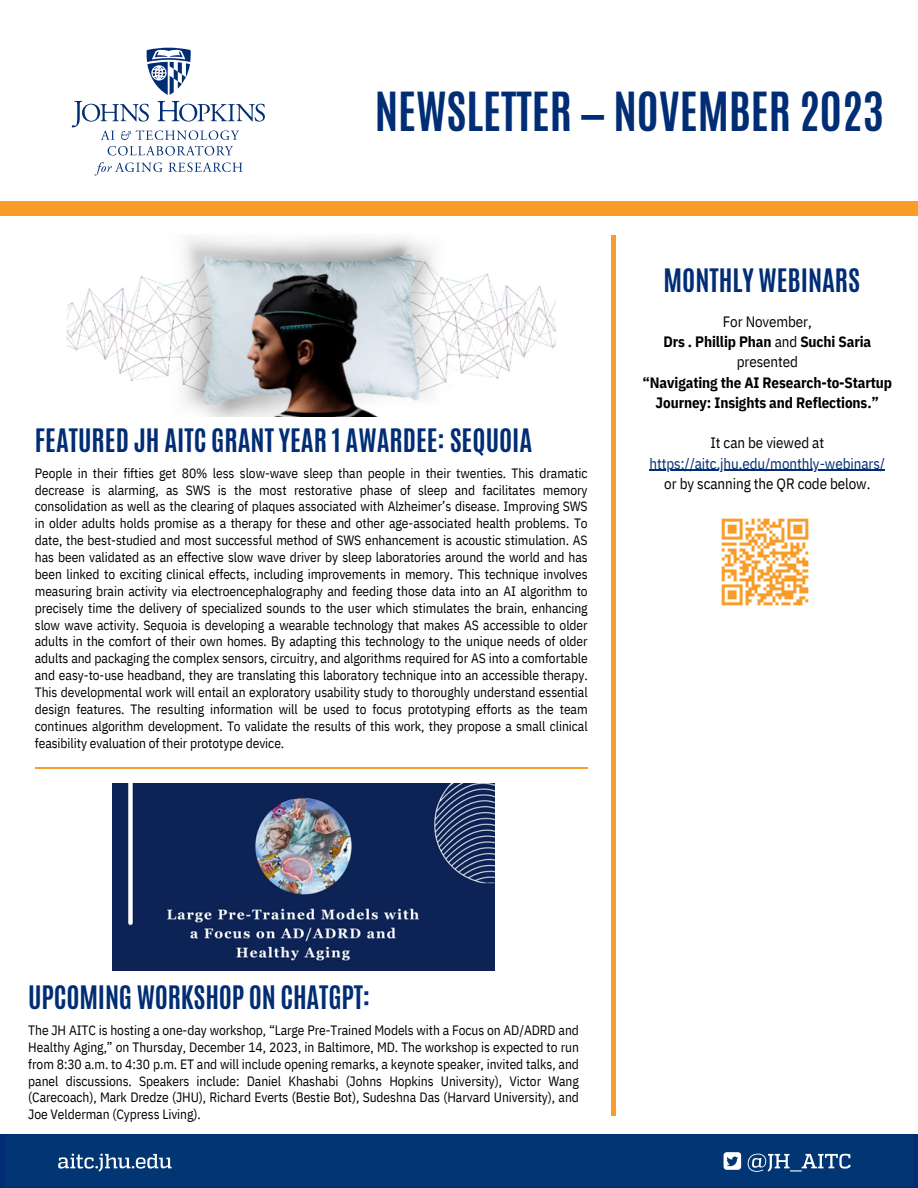
<style>
.page{position:relative;width:918px;height:1188px;background:#fff}
.page>*{position:absolute;margin:0;border:0;box-sizing:border-box;transform-origin:0 0}
.t1{font:700 45px "Antonio";color:#002d74}
.t2{font:700 27px "Antonio";color:#002d74}
.t3{font:700 15px/20.2px "IBM Plex Sans Cond";letter-spacing:-.005em;color:#000;text-align:center}
.t4{font:15px/20.2px "IBM Plex Sans Cond";letter-spacing:-.005em;color:#002d74;text-align:center}
.t5{font:15px "IBM Plex Sans Cond";letter-spacing:-.005em;color:#000}
.t6{font:13.5px/16.8px "IBM Plex Sans Cond";letter-spacing:-.005em;color:#000;text-align:justify}
.s1{font-weight:400}
.s2{color:#000}
</style>
<div class="page">
<hr style="left:35px;top:767px;width:552px;height:1px;background:#f99d2a">
<svg style="left:147px;top:48px;width:44px;height:47px"></svg>
<svg style="left:108px;top:146px;width:125px;height:10px"></svg>
<svg style="left:95px;top:162px;width:68px;height:14px"></svg>
<svg style="left:169px;top:162px;width:73px;height:10px"></svg>
<svg style="left:72px;top:101px;width:193px;height:39px"></svg>
<div style="left:611px;top:236px;width:5px;height:880px;background:#f99d2a"></div>
<div style="left:0;top:201px;width:918px;height:15px;background:#f99d2a"></div>
<div style="left:0;top:1134px;width:918px;height:54px;background:#002d74"></div>
<div style="left:6px;top:1135px;width:907px;height:52px;background:#013573"></div>
<svg style="left:58px;top:1154px;width:114px;height:18px"></svg>
<svg style="left:724px;top:1152px;width:17px;height:18px"></svg>
<svg style="left:748px;top:1154px;width:103px;height:18px"></svg>
<img style="left:721px;top:518px;width:88px;height:88px">
<hr style="left:650px;top:470px;width:235px;height:1px;background:#002d74">
<img style="left:67px;top:237px;width:488px;height:179px">
<img style="left:112px;top:784px;width:383px;height:186px">
<p class="t1" style="left:375px;top:79px;width:511px">NEWSLETTER — NOVEMBER 2023</p>
<p class="t2" style="left:35px;top:421px;width:499px">FEATURED JH AITC GRANT YEAR 1 AWARDEE: SEQUOIA</p>
<p class="t6" style="left:35px;top:464px;width:554px">People in their fifties get 80% less slow-wave sleep than people in their twenties. This dramatic decrease is alarming, as SWS is the most restorative phase of sleep and facilitates memory consolidation as well as the clearing of plaques associated with Alzheimer’s disease. Improving SWS in older adults holds promise as a therapy for these and other age-associated health problems. To date, the best-studied and most successful method of SWS enhancement is acoustic stimulation. AS has been validated as an effective slow wave driver by sleep laboratories around the world and has been linked to exciting clinical effects, including improvements in memory. This technique involves measuring brain activity via electroencephalography and feeding those data into an AI algorithm to precisely time the delivery of specialized sounds to the user which stimulates the brain, enhancing slow wave activity. Sequoia is developing a wearable technology that makes AS accessible to older adults in the comfort of their own homes. By adapting this technology to the unique needs of older adults and packaging the complex sensors, circuitry, and algorithms required for AS into a comfortable and easy-to-use headband, they are translating this laboratory technique into an accessible therapy.<br>This developmental work will entail an exploratory usability study to thoroughly understand essential design features. The resulting information will be used to focus prototyping efforts as the team continues algorithm development. To validate the results of this work, they propose a small clinical feasibility evaluation of their prototype device.</p>
<p class="t2" style="left:664px;top:261px;width:198px">MONTHLY WEBINARS</p>
<p class="t5" style="left:723px;top:312px;width:91px">For November,</p>
<p class="t3" style="left:663px;top:331px;width:209px">Drs . Phillip Phan <span class="s1">and</span> Suchi Saria</p>
<p class="t5" style="left:737px;top:352px;width:63px">presented</p>
<p class="t3" style="left:642px;top:372px;width:251px">“Navigating the AI Research-to-Startup<br>Journey: Insights and Reflections.”</p>
<p class="t4" style="left:650px;top:433px;width:237px"><span class="s2">It can be viewed at </span>https://aitc.jhu.edu/monthly-webinars/</p>
<p class="t5" style="left:664px;top:474px;width:208px">or by scanning the QR code below.</p>
<p class="t2" style="left:28px;top:978px;width:343px">UPCOMING WORKSHOP ON CHATGPT:</p>
<p class="t6" style="left:28px;top:1021px;width:552px">The JH AITC is hosting a one-day workshop, “Large Pre-Trained Models with a Focus on AD/ADRD and Healthy Aging,” on Thursday, December 14, 2023, in Baltimore, MD. The workshop is expected to run from 8:30 a.m. to 4:30 p.m. ET and will include opening remarks, a keynote speaker, invited talks, and panel discussions. Speakers include: Daniel Khashabi (Johns Hopkins University), Victor Wang (Carecoach), Mark Dredze (JHU), Richard Everts (Bestie Bot), Sudeshna Das (Harvard University), and Joe Velderman (Cypress Living).</p>
</div>
